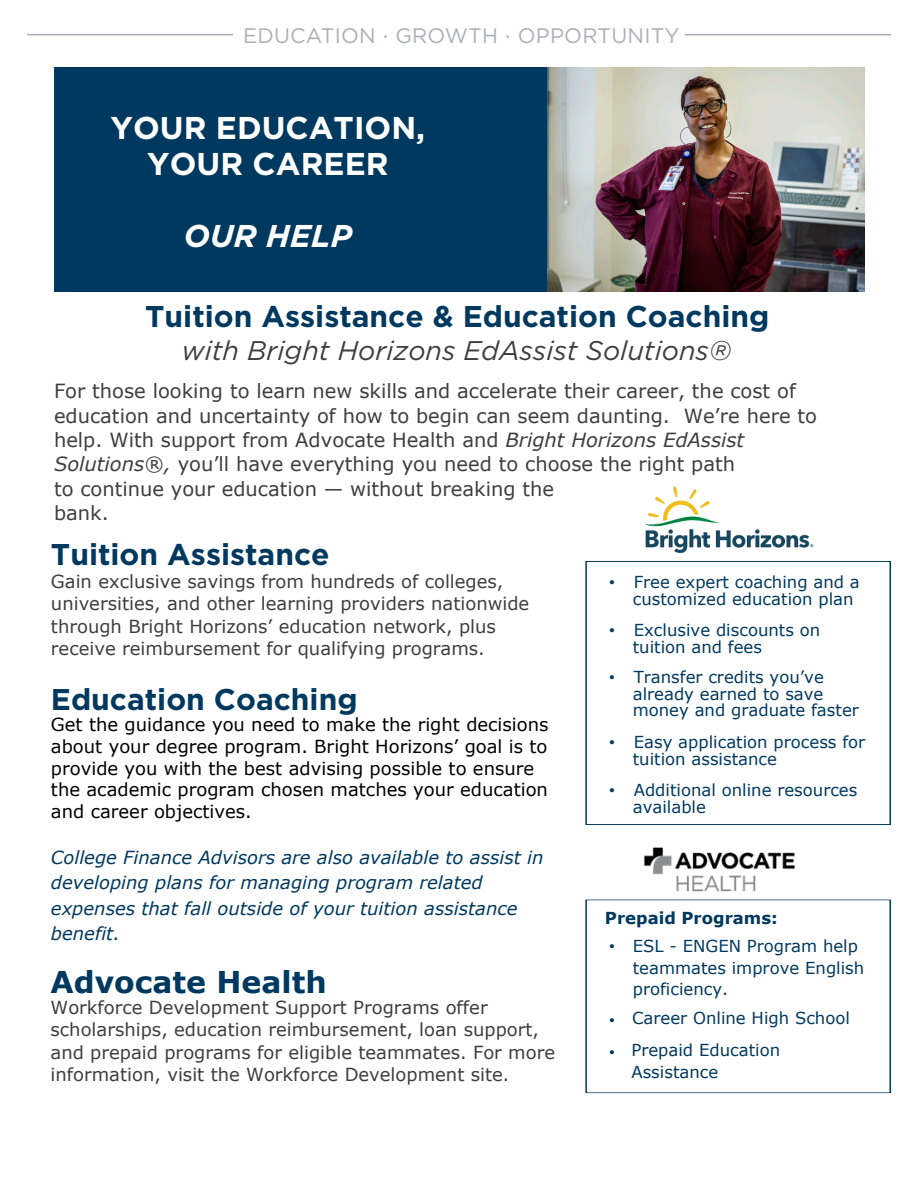
<style>
.page{position:relative;width:918px;height:1188px;background:#fff}
.page>*{position:absolute;margin:0;border:0;box-sizing:border-box;transform-origin:0 0}
.t1{font:700 31.5px/36px "Gotham";color:#fff;text-align:center}
.t2{font:italic 700 31.5px "Gotham";color:#fff}
.Left_Align_Text{font:700 30px "Gotham";color:#00395f}
.t3{font:700 30px "Verdana";color:#00395f}
.Left_Align_Text-2{font:italic 27px "Gotham";color:#3e3e3f}
.t4{font:21px "Gotham";letter-spacing:.01em;color:#aaafb7}
.Left_Align_Text-3{font:19.5px/24.5px "Verdana";color:#3e3e3f}
.t5{font:18px/22.6px "Verdana";color:#3e3e3f}
.t6{font:18px/21.6px "Verdana";color:#000}
.t7{font:italic 18px/25.2px "Verdana";color:#00395f}
.t8{font:16.5px/16.5px "Verdana";color:#00395f}
.t9{font:700 16.5px "Verdana";color:#00395f}
.t10{font:300 16.5px "Gotham";color:#00395f}
.s1{font-style:italic}
.s2{font-family:"Gotham";font-weight:300}
</style>
<div class="page">
<img style="left:548px;top:67px;width:316px;height:224px">
<div style="left:54px;top:67px;width:492px;height:225px;background:#00395f"></div>
<hr style="left:685px;top:34px;width:206px;height:1px;background:#aaafb7">
<hr style="left:27px;top:34px;width:206px;height:1px;background:#aaafb7">
<img style="left:645px;top:486px;width:169px;height:68px">
<div style="left:586px;top:561px;width:305px;height:264px;border:1px solid #00395f"></div>
<div style="left:586px;top:899px;width:305px;height:194px;border:1px solid #00395f"></div>
<img style="left:644px;top:847px;width:151px;height:45px">
<p class="t4" style="left:243px;top:22px;width:438px">EDUCATION · GROWTH · OPPORTUNITY</p>
<h1 class="t1" style="left:111px;top:109px;width:316px">YOUR EDUCATION,<br>YOUR CAREER</h1>
<h1 class="t2" style="left:184px;top:215px;width:170px">OUR HELP</h1>
<p class="Left_Align_Text" style="left:145px;top:296px;width:626px">Tuition Assistance &amp; Education Coaching</p>
<p class="Left_Align_Text-2" style="left:182px;top:333px;width:551px">with Bright Horizons EdAssist Solutions®</p>
<p class="Left_Align_Text-3" style="left:54px;top:379px;width:765px">For those looking to learn new skills and accelerate their career, the cost of education and uncertainty of how to begin can seem daunting. We’re here to help. With support from Advocate Health and <span class="s1">Bright Horizons EdAssist Solutions®,</span> you’ll have everything you need to choose the right path<br>to continue your education — without breaking the<br>bank.</p>
<h2 class="Left_Align_Text" style="left:51px;top:534px;width:280px">Tuition Assistance</h2>
<p class="t5" style="left:51px;top:569px;width:480px">Gain exclusive savings from hundreds of colleges, universities, and other learning providers nationwide through Bright Horizons’ education network, plus receive reimbursement for qualifying programs.</p>
<h2 class="Left_Align_Text" style="left:51px;top:680px;width:308px">Education Coaching</h2>
<p class="t6" style="left:51px;top:714px;width:499px">Get the guidance you need to make the right decisions about your degree program. Bright Horizons’ goal is to provide you with the best advising possible to ensure the academic program chosen matches your education and career objectives.</p>
<p class="t7" style="left:51px;top:845px;width:494px">College Finance Advisors are also available to assist in developing plans for managing program related expenses that fall outside of your tuition assistance benefit.</p>
<h2 class="t3" style="left:51px;top:961px;width:278px">Advocate Health</h2>
<p class="t5" style="left:51px;top:996px;width:506px;line-height:22.2px">Workforce Development Support Programs offer scholarships, education reimbursement, loan support, and prepaid programs for eligible teammates. For more information, visit the Workforce Development site.</p>
<p class="t8" style="left:633px;top:574px;width:229px;text-indent:-25px"><span class="s2">•</span> Free expert coaching and a customized education plan</p>
<p class="t8" style="left:633px;top:622px;width:189px;text-indent:-25px"><span class="s2">•</span> Exclusive discounts on tuition and fees</p>
<p class="t8" style="left:633px;top:669px;width:228px;text-indent:-25px"><span class="s2">•</span> Transfer credits you’ve already earned to save money and graduate faster</p>
<p class="t8" style="left:633px;top:734px;width:234px;text-indent:-25px"><span class="s2">•</span> Easy application process for tuition assistance</p>
<p class="t8" style="left:633px;top:782px;width:226px;text-indent:-25px"><span class="s2">•</span> Additional online resources available</p>
<p class="t9" style="left:605px;top:906px;width:174px">Prepaid Programs:</p>
<p class="t8" style="left:633px;top:935px;width:233px;line-height:21.6px">ESL - ENGEN Program help teammates improve English proficiency.</p>
<p class="t10" style="left:608px;top:936px;width:9px">•</p>
<p class="t8" style="left:632px;top:1009px;width:219px">Career Online High School</p>
<p class="t10" style="left:608px;top:1010px;width:9px">•</p>
<p class="t8" style="left:631px;top:1039px;width:150px;line-height:21.6px;text-indent:-23px"><span class="s2">•</span> Prepaid Education<br>Assistance</p>
</div>
